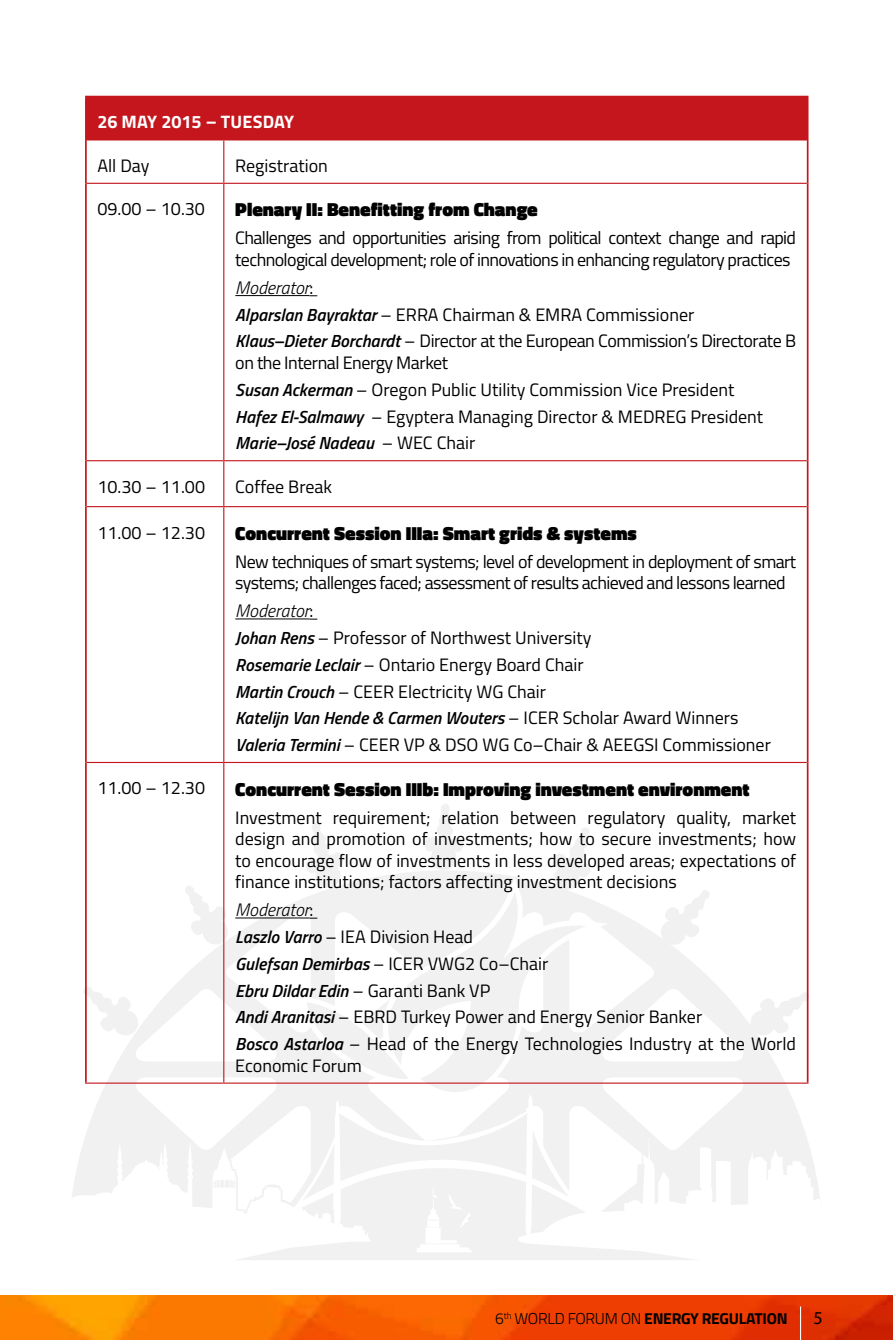
<style>
.page{position:relative;width:893px;height:1340px;background:#fff}
.page>*{position:absolute;margin:0;border:0;box-sizing:border-box;transform-origin:0 0}
.t1{font:900 19.12px "Titillium Web";color:#000}
.t2{font:18.22px "Myriad Pro";color:#000}
.t3{font:18px/26.8px "Titillium Web";letter-spacing:-.005em;color:#000}
.t4{font:18px/21.6px "Titillium Web";letter-spacing:-.035em;color:#000}
.t5{font:18px/26.8px "Titillium Web";letter-spacing:-.025em;color:#000}
.t6{font:700 18px "Titillium Web";color:#fff}
.t7{font:italic 600 17.55px "Titillium Web";color:#000}
.t8{font:700 15.75px "Titillium Web";letter-spacing:-.02em;color:#000}
.s1{font-weight:300;font-style:italic}
.s2{font-weight:600;font-style:italic;font-size:17.55px}
.s3{font-weight:400;font-style:normal;font-size:18px}
.s4{font-weight:300}
</style>
<div class="page">
<img style="left:0;top:1295px;width:893px;height:44px">
<hr style="left:800px;top:1306px;width:1px;height:33px;background:#fff">
<svg style="left:72px;top:870px;width:748px;height:335px"></svg>
<div style="left:86px;top:97px;width:722px;height:43px;background:#c4161c"></div>
<hr style="left:85px;top:96px;width:139px;height:1px;background:#c4161c">
<hr style="left:85px;top:97px;width:2px;height:43px;background:#c4161c">
<hr style="left:224px;top:96px;width:584px;height:1px;background:#c4161c">
<hr style="left:85px;top:140px;width:2px;height:43px;background:#c4161c">
<hr style="left:807px;top:140px;width:1px;height:43px;background:#c4161c">
<hr style="left:85px;top:183px;width:2px;height:278px;background:#c4161c">
<hr style="left:807px;top:183px;width:1px;height:278px;background:#c4161c">
<hr style="left:85px;top:461px;width:2px;height:45px;background:#c4161c">
<hr style="left:807px;top:461px;width:1px;height:45px;background:#c4161c">
<hr style="left:85px;top:506px;width:2px;height:256px;background:#c4161c">
<hr style="left:807px;top:506px;width:1px;height:256px;background:#c4161c">
<hr style="left:85px;top:762px;width:2px;height:320px;background:#c4161c">
<hr style="left:807px;top:762px;width:1px;height:320px;background:#c4161c">
<hr style="left:223px;top:140px;width:1px;height:43px;background:#c4161c">
<hr style="left:87px;top:183px;width:137px;height:1px;background:#c4161c">
<hr style="left:224px;top:183px;width:583px;height:1px;background:#c4161c">
<hr style="left:223px;top:184px;width:1px;height:276px;background:#c4161c">
<hr style="left:87px;top:460px;width:137px;height:1px;background:#c4161c">
<hr style="left:224px;top:460px;width:583px;height:1px;background:#c4161c">
<hr style="left:223px;top:461px;width:1px;height:45px;background:#c4161c">
<hr style="left:87px;top:506px;width:137px;height:1px;background:#c4161c">
<hr style="left:224px;top:506px;width:583px;height:1px;background:#c4161c">
<hr style="left:223px;top:507px;width:1px;height:255px;background:#c4161c">
<hr style="left:87px;top:762px;width:137px;height:1px;background:#c4161c">
<hr style="left:224px;top:762px;width:583px;height:1px;background:#c4161c">
<hr style="left:223px;top:763px;width:1px;height:319px;background:#c4161c">
<hr style="left:85px;top:1082px;width:139px;height:1px;background:#c4161c">
<hr style="left:224px;top:1082px;width:584px;height:1px;background:#c4161c">
<hr style="left:235px;top:295px;width:74px;height:1px;background:#000">
<hr style="left:235px;top:618px;width:74px;height:1px;background:#000">
<svg style="left:183px;top:804px;width:527px;height:456px"></svg>
<p class="t6" style="left:97px;top:108px;width:198px">26 MAY 2015 – TUESDAY</p>
<p class="t3" style="left:97px;top:151px;width:54px">All Day</p>
<p class="t3" style="left:235px;top:151px;width:94px">Registration</p>
<p class="t3" style="left:97px;top:195px;width:109px">09.00 – 10.30</p>
<p class="t1" style="left:235px;top:196px;width:304px">Plenary II: Benefitting from Change</p>
<p class="t4" style="left:235px;top:226px;width:562px">Challenges and opportunities arising from political context change and rapid technological development; role of innovations in enhancing regulatory practices</p>
<p class="t5" style="left:235px;top:273px;width:562px"><span class="s1">Moderator</span>:<br><span class="s2">Alparslan Bayraktar</span> – ERRA Chairman &amp; EMRA Commissioner<br><span class="s2">Klaus–Dieter Borchardt</span> – Director at the European Commission’s Directorate B</p>
<p class="t3" style="left:235px;top:348px;width:529px">on the Internal Energy Market<br><span class="s2">Susan Ackerman</span> – Oregon Public Utility Commission Vice President<br><span class="s2">Hafez El-Salmawy</span> – Egyptera Managing Director &amp; MEDREG President</p>
<p class="t7" style="left:235px;top:430px;width:242px">Marie–José Nadeau <span class="s3">– WEC Chair</span></p>
<p class="t3" style="left:97px;top:472px;width:109px">10.30 – 11.00</p>
<p class="t3" style="left:235px;top:472px;width:98px">Coffee Break</p>
<p class="t3" style="left:97px;top:518px;width:109px">11.00 – 12.30</p>
<p class="t1" style="left:235px;top:519px;width:403px">Concurrent Session IIIa: Smart grids &amp; systems</p>
<p class="t4" style="left:235px;top:550px;width:562px">New techniques of smart systems; level of development in deployment of smart systems; challenges faced; assessment of results achieved and lessons learned</p>
<p class="t3" style="left:235px;top:597px;width:358px"><span class="s1">Moderator</span>:<br><span class="s2">Johan Rens</span> – Professor of Northwest University <span class="s2">Rosemarie Leclair</span> – Ontario Energy Board Chair <span class="s2">Martin Crouch</span> – CEER Electricity WG Chair</p>
<p class="t7" style="left:235px;top:704px;width:505px">Katelijn Van Hende &amp; Carmen Wouters <span class="s3">– ICER Scholar Award Winners</span></p>
<p class="t3" style="left:235px;top:730px;width:537px"><span class="s2">Valeria Termini</span> – CEER VP &amp; DSO WG Co–Chair &amp; AEEGSI Commissioner</p>
<p class="t3" style="left:97px;top:773px;width:109px">11.00 – 12.30</p>
<p class="t1" style="left:235px;top:775px;width:516px">Concurrent Session IIIb: Improving investment environment</p>
<p class="t3" style="left:235px;top:805px;width:562px;line-height:21.6px;text-align:justify">Investment requirement; relation between regulatory quality, market design and promotion of investments; how to secure investments; how to encourage flow of investments in less developed areas; expectations of finance institutions; factors affecting investment decisions</p>
<p class="t3" style="left:235px;top:895px;width:315px"><span class="s1">Moderator</span>:<br><span class="s2">Laszlo Varro</span> – IEA Division Head<br><span class="s2">Gulefsan Demirbas</span> – ICER VWG2 Co–Chair</p>
<p class="t7" style="left:235px;top:977px;width:257px">Ebru Dildar Edin <span class="s3">– Garanti Bank VP</span></p>
<p class="t3" style="left:235px;top:1002px;width:562px"><span class="s2">Andi Aranitasi</span> – EBRD Turkey Power and Energy Senior Banker<br><span class="s2">Bosco Astarloa</span> – Head of the Energy Technologies Industry at the World</p>
<p class="t3" style="left:235px;top:1051px;width:128px">Economic Forum</p>
<p class="t8" style="left:495px;top:1306px;width:294px"><span class="s4">6</span><sup>th</sup> <span class="s4">WORLD FORUM ON</span> ENERGY REGULATION</p>
<p class="t2" style="left:813px;top:1306px;width:11px">5</p>
</div>
